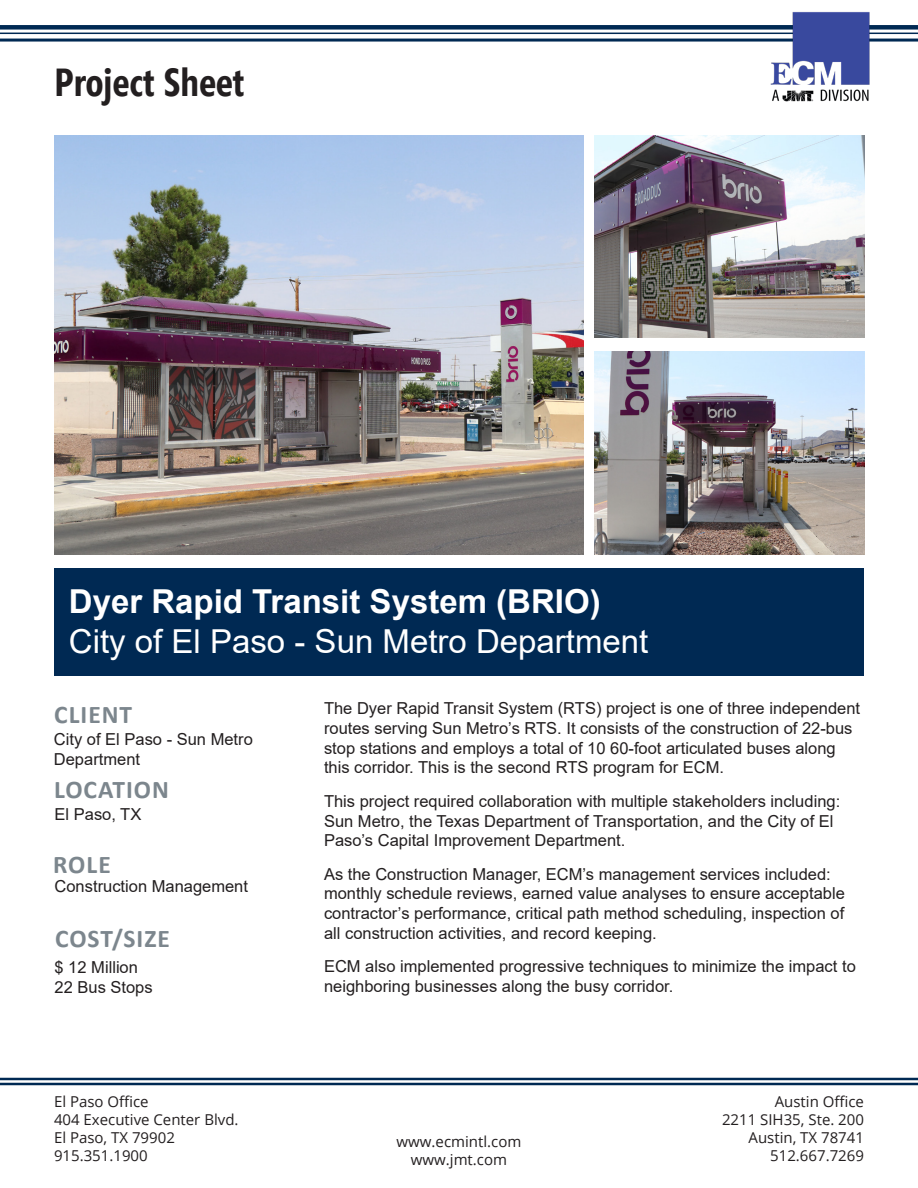
<style>
.page{position:relative;width:918px;height:1188px;background:#fff}
.page>*{position:absolute;margin:0;border:0;box-sizing:border-box;transform-origin:0 0}
.t1{font:700 39px "Segoe Condensed";color:#231f20}
.t2{font:33px "Arial";color:#fff}
.t3{font:700 33px "Arial";color:#fff}
.t4{font:700 25.5px "Calibri";letter-spacing:.04em;color:#7c868d}
.t5{font:16.5px/19.8px "Arial";color:#231f20}
.t6{font:15px/18px "Open Sans";color:#231f20}
</style>
<div class="page">
<hr style="left:0;top:1078px;width:918px;height:2px;background:#002953">
<hr style="left:0;top:1083px;width:918px;height:2px;background:#002953">
<div style="left:55px;top:568px;width:809px;height:108px;background:#002953"></div>
<div style="left:0;top:25px;width:918px;height:5px;background:#002953"></div>
<hr style="left:0;top:33px;width:918px;height:1px;background:#002953">
<hr style="left:0;top:39px;width:918px;height:3px;background:#002953">
<img style="left:768px;top:12px;width:104px;height:89px">
<img style="left:55px;top:135px;width:529px;height:419px">
<img style="left:595px;top:135px;width:270px;height:203px">
<img style="left:595px;top:351px;width:270px;height:203px">
<h1 class="t1" style="left:55px;top:58px;width:191px">Project Sheet</h1>
<h2 class="t3" style="left:69px;top:578px;width:533px">Dyer Rapid Transit System (BRIO)</h2>
<h2 class="t2" style="left:69px;top:619px;width:581px">City of El Paso - Sun Metro Department</h2>
<h3 class="t4" style="left:54px;top:696px;width:79px">CLIENT</h3>
<p class="t5" style="left:54px;top:730px;width:200px">City of El Paso - Sun Metro<br>Department</p>
<p class="t5" style="left:55px;top:804px;width:88px">El Paso, TX</p>
<h3 class="t4" style="left:54px;top:771px;width:116px">LOCATION</h3>
<h3 class="t4" style="left:53px;top:846px;width:59px">ROLE</h3>
<p class="t5" style="left:55px;top:876px;width:195px">Construction Management</p>
<h3 class="t4" style="left:55px;top:921px;width:116px">COST/SIZE</h3>
<p class="t5" style="left:55px;top:957px;width:100px">$ 12 Million<br>22 Bus Stops</p>
<p class="t5" style="left:324px;top:698px;width:538px">The Dyer Rapid Transit System (RTS) project is one of three independent routes serving Sun Metro’s RTS. It consists of the construction of 22-bus stop stations and employs a total of 10 60-foot articulated buses along this corridor. This is the second RTS program for ECM.</p>
<p class="t5" style="left:324px;top:791px;width:518px">This project required collaboration with multiple stakeholders including:<br>Sun Metro, the Texas Department of Transportation, and the City of El<br>Paso’s Capital Improvement Department.</p>
<p class="t5" style="left:324px;top:864px;width:522px">As the Construction Manager, ECM’s management services included: monthly schedule reviews, earned value analyses to ensure acceptable contractor’s performance, critical path method scheduling, inspection of all construction activities, and record keeping.</p>
<p class="t5" style="left:324px;top:957px;width:533px">ECM also implemented progressive techniques to minimize the impact to neighboring businesses along the busy corridor.</p>
<p class="t6" style="left:54px;top:1092px;width:186px">El Paso Office<br>404 Executive Center Blvd.<br>El Paso, TX 79902<br>915.351.1900</p>
<p class="t6" style="left:722px;top:1092px;width:144px;text-align:right">Austin Office<br>2211 SIH35, Ste. 200<br>Austin, TX 78741<br>512.667.7269</p>
<p class="t6" style="left:397px;top:1132px;width:126px;text-align:center">www.ecmintl.com www.jmt.com</p>
</div>
